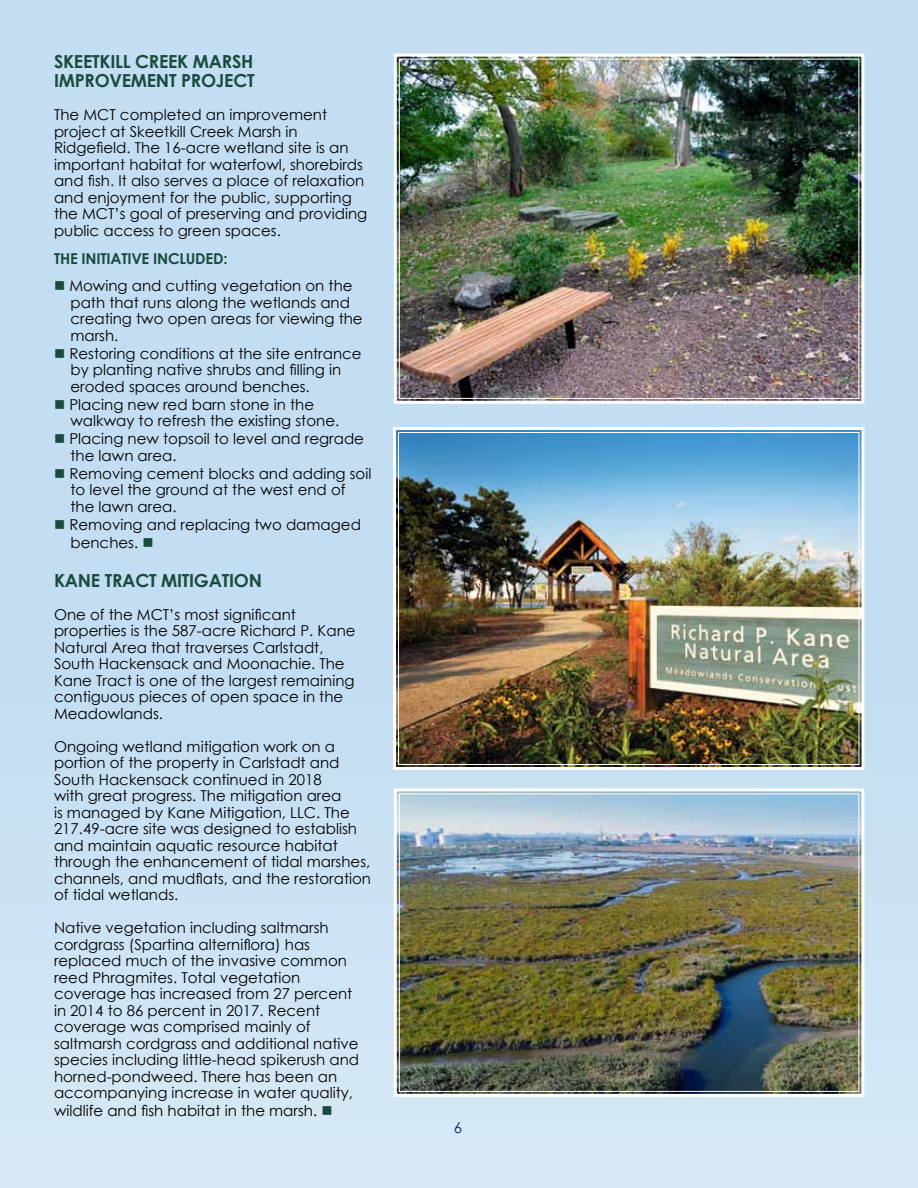
<style>
.page{position:relative;width:918px;height:1188px;background:#fff}
.page>*{position:absolute;margin:0;border:0;box-sizing:border-box;transform-origin:0 0}
.t1{font:700 18px/19.5px "Century Gothic";letter-spacing:-.015em;color:#194c3e}
.t2{font:15px/16.5px "Century Gothic";color:#000}
.t3{font:700 15px "Century Gothic";letter-spacing:-.015em;color:#194c3e}
.t4{font:15px "Century Gothic";color:#052e71}
.s1{color:#194c3e}
</style>
<div class="page">
<div style="left:0;top:0;width:918px;height:1188px;background:linear-gradient(to right,#c7e0f3,#cde4f4)"></div>
<img style="left:392px;top:426px;width:474px;height:345px">
<div style="left:398px;top:432px;width:461px;height:333px;border:1px solid #fff"></div>
<img style="left:392px;top:787px;width:474px;height:311px">
<div style="left:399px;top:793px;width:460px;height:299px;border:1px solid #fff"></div>
<img style="left:392px;top:52px;width:474px;height:353px">
<div style="left:399px;top:59px;width:460px;height:340px;border:1px solid #fff"></div>
<p class="t1" style="left:54px;top:50px;width:202px">SKEETKILL CREEK MARSH<br>IMP ROVEMENT PROJECT</p>
<p class="t2" style="left:54px;top:106px;width:315px">The MCT completed an improvement project at Skeetkill Creek Marsh in Ridgefield. The 16-acre wetland site is an important habitat for waterfowl, shorebirds and fish. It also serves a place of relaxation and enjoyment for the public, supporting the MCT’s goal of preserving and providing public access to green spaces.</p>
<p class="t3" style="left:54px;top:247px;width:175px">TH E IN ITIATIVE INCLUDED:</p>
<p class="t2" style="left:70px;top:277px;width:294px;text-indent:-16px"><span class="s1">■</span> Mowing and cutting vegetation on the path that runs along the wetlands and creating two open areas for viewing the marsh.</p>
<p class="t2" style="left:70px;top:345px;width:293px;text-indent:-16px"><span class="s1">■</span> Restoring conditions at the site entrance by planting native shrubs and filling in eroded spaces around benches.</p>
<p class="t2" style="left:70px;top:396px;width:270px;text-indent:-16px"><span class="s1">■</span> Placing new red barn stone in the walkway to refresh the existing stone.</p>
<p class="t2" style="left:70px;top:430px;width:295px;text-indent:-16px"><span class="s1">■</span> Placing new topsoil to level and regrade the lawn area.</p>
<p class="t2" style="left:70px;top:465px;width:302px;text-indent:-16px"><span class="s1">■</span> Removing cement blocks and adding soil to level the ground at the west end of the lawn area.</p>
<p class="t2" style="left:70px;top:515px;width:292px;line-height:18px;text-indent:-16px"><span class="s1">■</span> Removing and replacing two damaged benches. <span class="s1">■</span></p>
<p class="t1" style="left:54px;top:569px;width:13px">KAN</p>
<p class="t1" style="left:91px;top:569px;width:157px">E TRACT MITIGATION</p>
<p class="t2" style="left:54px;top:606px;width:303px">One of the MCT’s most significant properties is the 587-acre Richard P. Kane Natural Area that traverses Carlstadt, South Hackensack and Moonachie. The Kane Tract is one of the largest remaining contiguous pieces of open space in the Meadowlands.</p>
<p class="t2" style="left:54px;top:738px;width:319px">Ongoing wetland mitigation work on a portion of the property in Carlstadt and South Hackensack continued in 2018<br>with great progress. The mitigation area<br>is managed by Kane Mitigation, LLC. The 217.49-acre site was designed to establish and maintain aquatic resource habitat through the enhancement of tidal marshes, channels, and mudflats, and the restoration of tidal wetlands.</p>
<p class="t2" style="left:54px;top:919px;width:307px">Native vegetation including saltmarsh cordgrass (Spartina alterniflora) has replaced much of the invasive common reed Phragmites. Total vegetation coverage has increased from 27 percent in 2014 to 86 percent in 2017. Recent coverage was comprised mainly of saltmarsh cordgrass and additional native species including little-head spikerush and horned-pondweed. There has been an accompanying increase in water quality,</p>
<p class="t2" style="left:54px;top:1102px;width:280px">wildlife and fish habitat in the marsh. <span class="s1">■</span></p>
<p class="t4" style="left:454px;top:1117px;width:10px">6</p>
</div>
